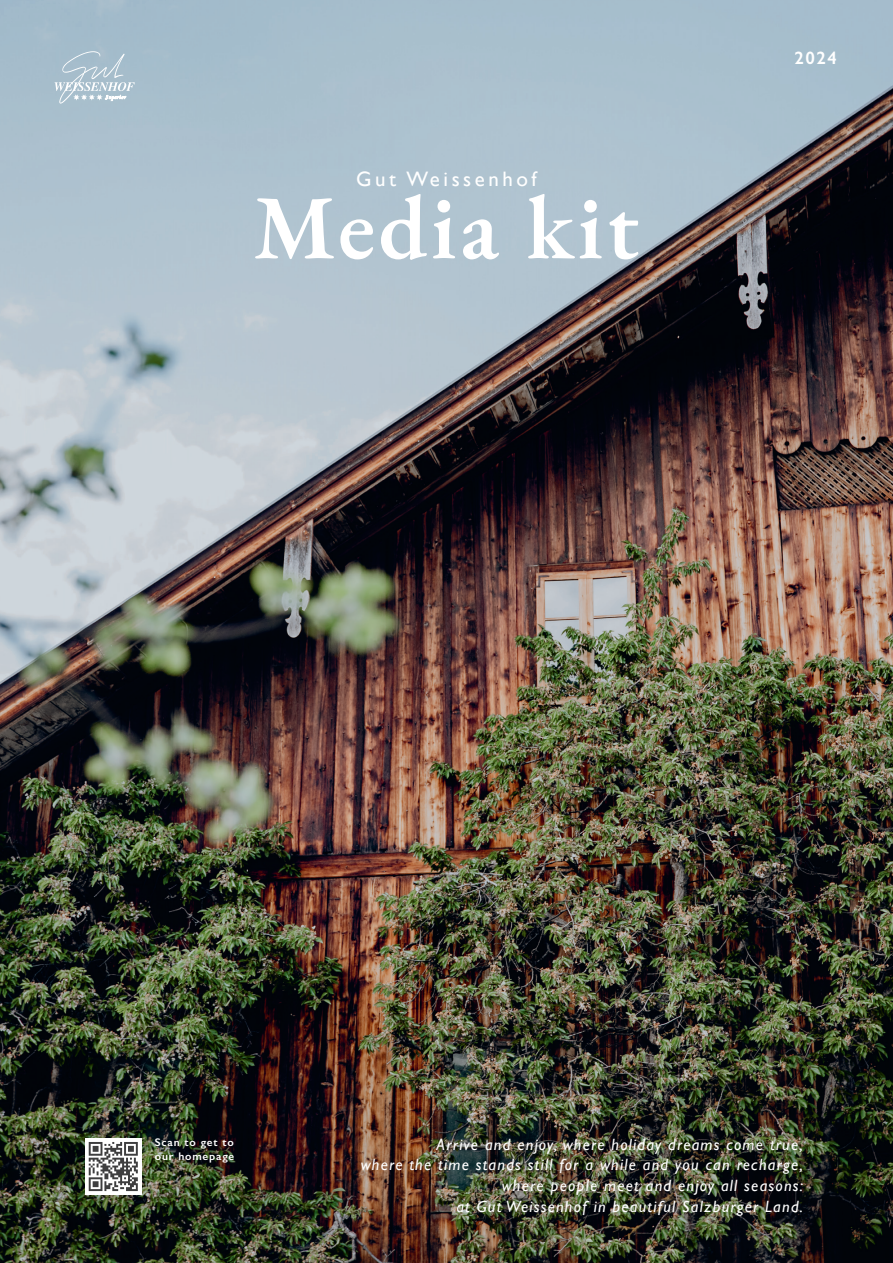
<style>
.page{position:relative;width:893px;height:1263px;background:#fff}
.page>*{position:absolute;margin:0;border:0;box-sizing:border-box;transform-origin:0 0}
.t1{font:600 91.05px "EB Garamond";letter-spacing:.04em;color:#fff}
.t2{font:20.85px "Gill Sans";letter-spacing:.17em;color:#fff}
.t3{font:600 18px "Gill Sans";color:#fff}
.t4{font:italic 16.35px/20.7px "Gill Sans";letter-spacing:.075em;color:#fff;text-align:right}
.t5{font:600 11.1px/14.1px "Gill Sans";letter-spacing:.075em;color:#fff}
</style>
<div class="page">
<img style="left:0;top:0;width:893px;height:1263px">
<svg style="left:54px;top:51px;width:81px;height:53px;background:#b3c6d3"></svg>
<div style="left:85px;top:1138px;width:56px;height:57px;background:#fff"></div>
<svg style="left:89px;top:1142px;width:49px;height:49px"></svg>
<p class="t2" style="left:356px;top:166px;width:182px">Gut Weissenhof</p>
<h1 class="t1" style="left:253px;top:168px;width:387px">Media kit</h1>
<p class="t3" style="left:795px;top:47px;width:44px">2024</p>
<p class="t5" style="left:155px;top:1135px;width:81px">Scan to get to our homepage</p>
<p class="t4" style="left:361px;top:1134px;width:444px">Arrive and enjoy, where holiday dreams come true,<br>where the time stands still for a while and you can recharge, where people meet and enjoy all seasons:<br>at Gut Weissenhof in beautiful Salzburger Land.</p>
</div>
